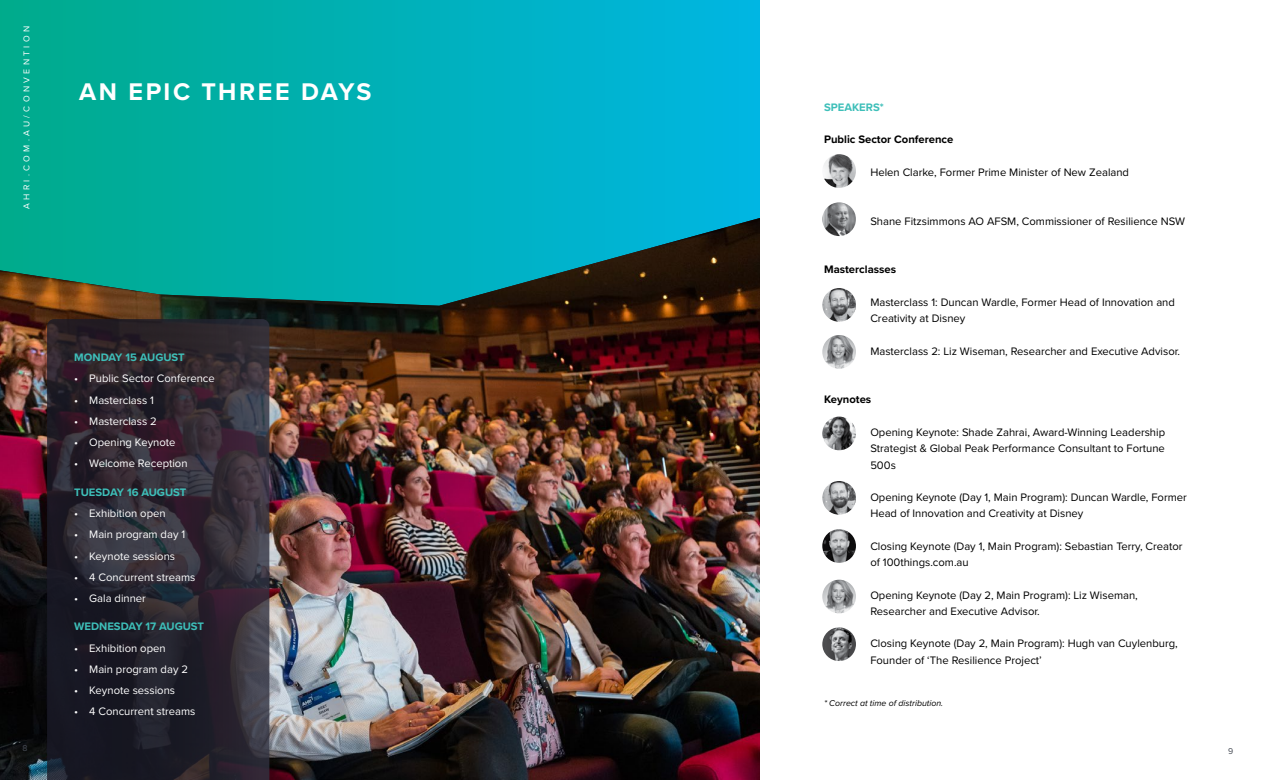
<style>
.page{position:relative;width:1276px;height:780px;background:#fff}
.page>*{position:absolute;margin:0;border:0;box-sizing:border-box;transform-origin:0 0}
.t1{font:700 25px "Proxima Nova";letter-spacing:.1em;color:#fff}
.t2{font:11.25px/16.2px "Proxima Nova";color:#000}
.t3{font:11.25px "Proxima Nova";color:#fff}
.t4{font:700 11.25px "Proxima Nova";color:#3ebfb9}
.t5{font:700 11.25px "Proxima Nova";color:#000}
.t6{font:italic 8.75px "Proxima Nova";color:#000}
.t7{font:8.75px "Proxima Nova";letter-spacing:.38em;color:#fff}
.t8{font:8.75px "Proxima Nova";color:#474c55}
</style>
<div class="page">
<div style="left:0;top:0;width:765px;height:780px;background:linear-gradient(to right,#00ab8a,#00b6e3)"></div>
<img style="left:0;top:218px;width:760px;height:562px">
<svg style="left:47px;top:319px;width:222px;height:461px;background:#2b2630"></svg>
<div style="left:760px;top:0;width:30px;height:780px;background:#fff"></div>
<img style="left:822px;top:202px;width:34px;height:34px;border-radius:17px">
<img style="left:822px;top:154px;width:34px;height:34px;border-radius:17px">
<img style="left:822px;top:288px;width:34px;height:34px;border-radius:17px">
<img style="left:822px;top:335px;width:34px;height:34px;border-radius:17px">
<img style="left:822px;top:481px;width:34px;height:33px;border-radius:17px">
<img style="left:822px;top:579px;width:34px;height:34px;border-radius:17px">
<img style="left:822px;top:416px;width:34px;height:34px;border-radius:17px">
<img style="left:822px;top:529px;width:34px;height:34px;border-radius:17px">
<img style="left:822px;top:627px;width:34px;height:34px;border-radius:17px">
<p class="t7" style="left:20px;top:209px;width:184px;rotate:-90deg">AHRI.COM.AU/CONVENTION</p>
<h1 class="t1" style="left:79px;top:73px;width:294px">AN EPIC THREE DAYS</h1>
<p class="t4" style="left:74px;top:349px;width:112px">MONDAY 15 AUGUST</p>
<p class="t3" style="left:74px;top:370px;width:142px">• Public Sector Conference</p>
<p class="t3" style="left:74px;top:391px;width:81px">• Masterclass 1</p>
<p class="t3" style="left:74px;top:412px;width:84px">• Masterclass 2</p>
<p class="t3" style="left:74px;top:434px;width:103px">• Opening Keynote</p>
<p class="t3" style="left:74px;top:455px;width:115px">• Welcome Reception</p>
<p class="t4" style="left:74px;top:483px;width:114px">TUESDAY 16 AUGUST</p>
<p class="t3" style="left:74px;top:505px;width:93px">• Exhibition open</p>
<p class="t3" style="left:74px;top:526px;width:112px">• Main program day 1</p>
<p class="t3" style="left:74px;top:547px;width:102px">• Keynote sessions</p>
<p class="t3" style="left:74px;top:568px;width:123px">• 4 Concurrent streams</p>
<p class="t3" style="left:74px;top:590px;width:73px">• Gala dinner</p>
<p class="t4" style="left:74px;top:618px;width:131px">WEDNESDAY 17 AUGUST</p>
<p class="t3" style="left:74px;top:639px;width:93px">• Exhibition open</p>
<p class="t3" style="left:74px;top:660px;width:115px">• Main program day 2</p>
<p class="t3" style="left:74px;top:682px;width:102px">• Keynote sessions</p>
<p class="t3" style="left:74px;top:703px;width:123px">• 4 Concurrent streams</p>
<p class="t4" style="left:824px;top:99px;width:61px">SPEAKERS*</p>
<p class="t5" style="left:824px;top:131px;width:131px">Public Sector Conference</p>
<p class="t2" style="left:870px;top:163px;width:260px">Helen Clarke, Former Prime Minister of New Zealand</p>
<p class="t2" style="left:870px;top:212px;width:316px">Shane Fitzsimmons AO AFSM, Commissioner of Resilience NSW</p>
<p class="t5" style="left:824px;top:261px;width:74px">Masterclasses</p>
<p class="t2" style="left:870px;top:293px;width:306px">Masterclass 1: Duncan Wardle, Former Head of Innovation and<br>Creativity at Disney</p>
<p class="t2" style="left:870px;top:342px;width:311px">Masterclass 2: Liz Wiseman, Researcher and Executive Advisor.</p>
<p class="t5" style="left:824px;top:391px;width:49px">Keynotes</p>
<p class="t2" style="left:870px;top:423px;width:296px;text-align:justify">Opening Keynote: Shade Zahrai, Award-Winning Leadership Strategist &amp; Global Peak Performance Consultant to Fortune 500s</p>
<p class="t2" style="left:870px;top:488px;width:318px">Opening Keynote (Day 1, Main Program): Duncan Wardle, Former<br>Head of Innovation and Creativity at Disney</p>
<p class="t2" style="left:870px;top:537px;width:314px">Closing Keynote (Day 1, Main Program): Sebastian Terry, Creator of 100things.com.au</p>
<p class="t2" style="left:870px;top:586px;width:269px">Opening Keynote (Day 2, Main Program): Liz Wiseman,<br>Researcher and Executive Advisor.</p>
<p class="t2" style="left:870px;top:635px;width:309px">Closing Keynote (Day 2, Main Program): Hugh van Cuylenburg,<br>Founder of ‘The Resilience Project’</p>
<p class="t6" style="left:824px;top:696px;width:121px">* Correct at time of distribution.</p>
<p class="t8" style="left:22px;top:742px;width:7px">8</p>
<p class="t8" style="left:1228px;top:744px;width:7px">9</p>
</div>
